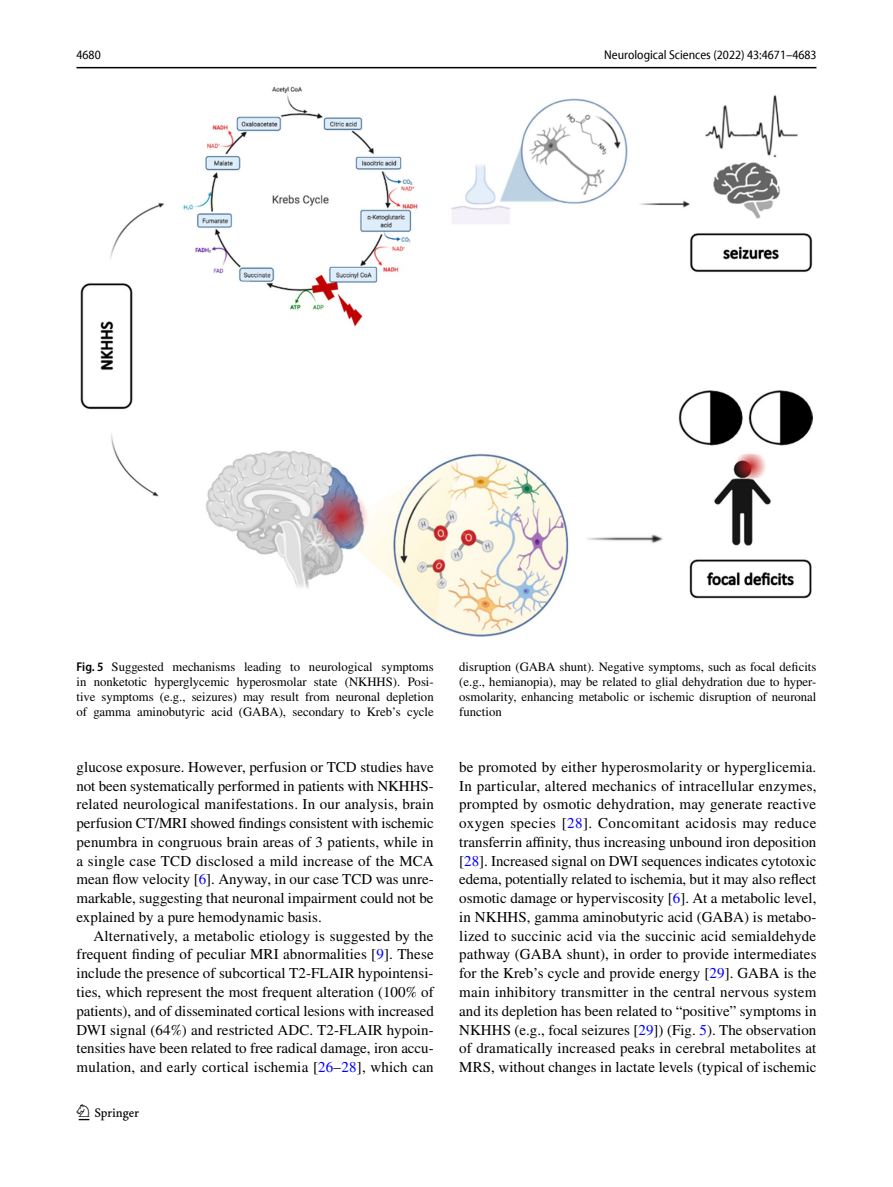
<style>
.page{position:relative;width:893px;height:1187px;background:#fff}
.page>*{position:absolute;margin:0;border:0;box-sizing:border-box;transform-origin:0 0}
.t1{font:22.5px "Springnew Regular 2";color:#000}
.t2{font:15px/18.8px "STIX";letter-spacing:.005em;color:#000;text-align:justify}
.t3{font:12.75px/15px "STIX";color:#000;text-align:justify}
.t4{font:semi-condensed 12.75px "Myriad Pro Unic";color:#000}
.s1{font-family:"Myriad Pro";font-weight:600;font-stretch:semi-condensed}
.s2{color:#00f}
</style>
<div class="page">
<hr style="left:77px;top:67px;width:739px;height:1px;background:#000">
<img style="left:81px;top:87px;width:731px;height:549px">
<p class="t4" style="left:77px;top:50px;width:26px">4680</p>
<p class="t4" style="left:604px;top:50px;width:214px">Neurological Sciences (2022) 43:4671–4683</p>
<p class="t3" style="left:77px;top:660px;width:359px"><span class="s1">Fig. 5</span> Suggested mechanisms leading to neurological symptoms in nonketotic hyperglycemic hyperosmolar state (NKHHS). Posi&shy;tive symptoms (e.g., seizures) may result from neuronal depletion of gamma aminobutyric acid (GABA), secondary to Kreb’s cycle</p>
<p class="t3" style="left:459px;top:660px;width:359px">disruption (GABA shunt). Negative symptoms, such as focal deficits (e.g., hemianopia), may be related to glial dehydration due to hyper&shy;osmolarity, enhancing metabolic or ischemic disruption of neuronal function</p>
<p class="t2" style="left:77px;top:758px;width:359px">glucose exposure. However, perfusion or TCD studies have not been systematically performed in patients with NKHHS&shy;related neurological manifestations. In our analysis, brain perfusion CT/MRI showed findings consistent with ischemic penumbra in congruous brain areas of 3 patients, while in a single case TCD disclosed a mild increase of the MCA mean flow velocity [<span class="s2">6</span>]. Anyway, in our case TCD was unre&shy;markable, suggesting that neuronal impairment could not be explained by a pure hemodynamic basis.</p>
<p class="t2" style="left:77px;top:927px;width:359px;text-indent:17px">Alternatively, a metabolic etiology is suggested by the frequent finding of peculiar MRI abnormalities [<span class="s2">9</span>]. These include the presence of subcortical T2-FLAIR hypointensi&shy;ties, which represent the most frequent alteration (100% of patients), and of disseminated cortical lesions with increased DWI signal (64%) and restricted ADC. T2-FLAIR hypoin&shy;tensities have been related to free radical damage, iron accu&shy;mulation, and early cortical ischemia [<span class="s2">26</span>–<span class="s2">28</span>], which can</p>
<h1 class="t1" style="left:79px;top:1104px;width:62px">1 3</h1>
<p class="t2" style="left:459px;top:758px;width:359px">be promoted by either hyperosmolarity or hyperglicemia.<br>In particular, altered mechanics of intracellular enzymes, prompted by osmotic dehydration, may generate reactive oxygen species [<span class="s2">28</span>]. Concomitant acidosis may reduce transferrin affinity, thus increasing unbound iron deposition [<span class="s2">28</span>]. Increased signal on DWI sequences indicates cytotoxic edema, potentially related to ischemia, but it may also reflect osmotic damage or hyperviscosity [<span class="s2">6</span>]. At a metabolic level, in NKHHS, gamma aminobutyric acid (GABA) is metabo&shy;lized to succinic acid via the succinic acid semialdehyde pathway (GABA shunt), in order to provide intermediates for the Kreb’s cycle and provide energy [<span class="s2">29</span>]. GABA is the main inhibitory transmitter in the central nervous system and its depletion has been related to “positive” symptoms in NKHHS (e.g., focal seizures [<span class="s2">29</span>]) (Fig. <span class="s2">5</span>). The observation of dramatically increased peaks in cerebral metabolites at MRS, without changes in lactate levels (typical of ischemic</p>
</div>
